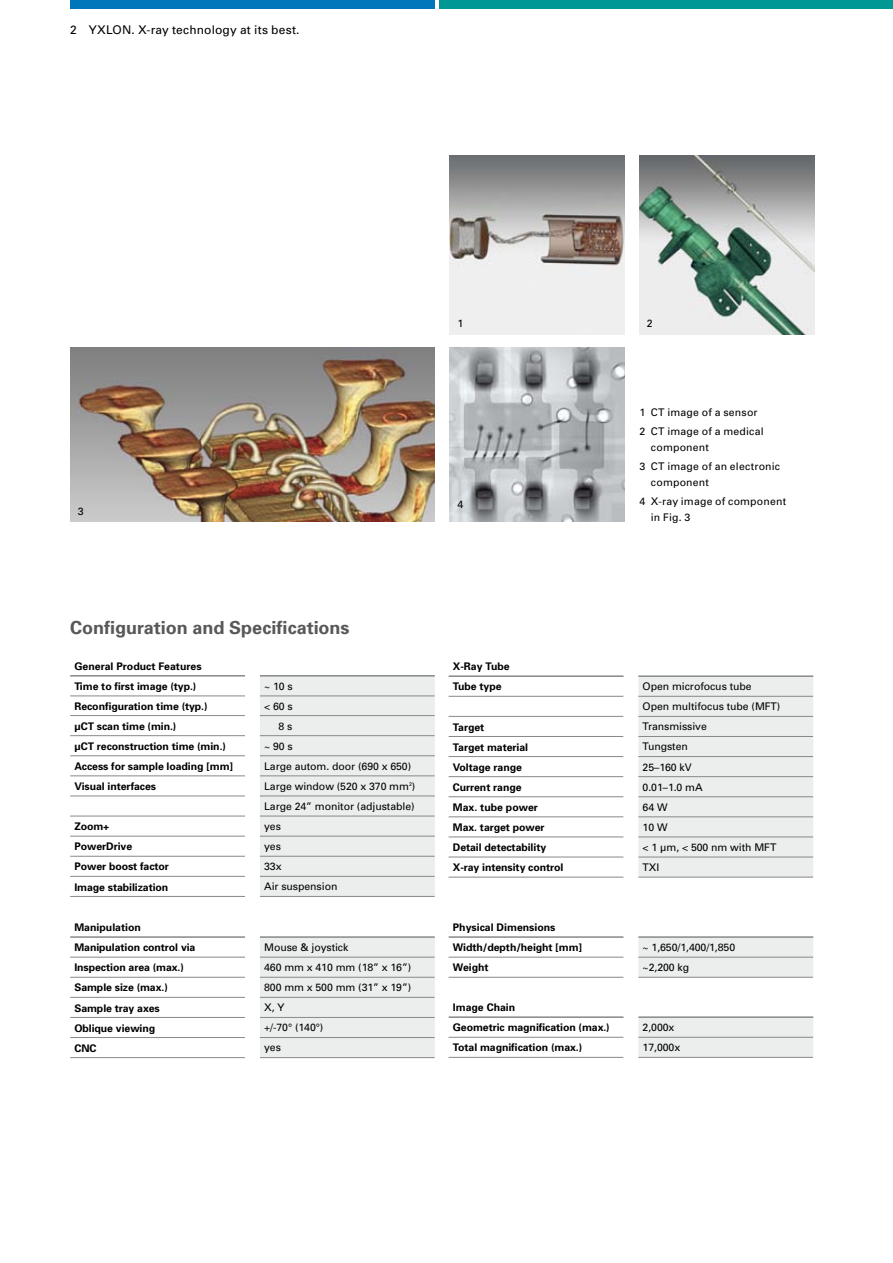
<style>
.page{position:relative;width:893px;height:1263px;background:#fff}
.page>*{position:absolute;margin:0;border:0;box-sizing:border-box;transform-origin:0 0}
.t1{font:700 18px "Univers";color:#58585a}
.t2{font:12px "Univers";letter-spacing:.015em;color:#000}
.t3{font:700 10.5px/20.1px "Univers";letter-spacing:-.005em;color:#000}
.t4{font:10.5px/20.1px "Univers";letter-spacing:-.005em;color:#000}
.t5{font:10.5px/18.6px "Univers";letter-spacing:.015em;color:#000}
.t6{font:10.5px/18.6px "Univers";letter-spacing:.02em;color:#000}
</style>
<div class="page">
<svg style="left:70px;top:676px;width:175px;height:200px"></svg>
<hr style="left:70px;top:675px;width:175px;height:1px;background:#87888a">
<hr style="left:260px;top:675px;width:175px;height:1px;background:#87888a">
<hr style="left:70px;top:696px;width:175px;height:1px;background:#87888a">
<hr style="left:70px;top:715px;width:175px;height:1px;background:#87888a">
<hr style="left:70px;top:735px;width:175px;height:1px;background:#87888a">
<hr style="left:70px;top:755px;width:175px;height:1px;background:#87888a">
<hr style="left:70px;top:776px;width:175px;height:1px;background:#87888a">
<hr style="left:70px;top:796px;width:175px;height:1px;background:#87888a">
<hr style="left:70px;top:816px;width:175px;height:1px;background:#87888a">
<hr style="left:70px;top:836px;width:175px;height:1px;background:#87888a">
<hr style="left:70px;top:856px;width:175px;height:1px;background:#87888a">
<hr style="left:70px;top:876px;width:175px;height:1px;background:#87888a">
<hr style="left:70px;top:896px;width:175px;height:1px;background:#87888a">
<svg style="left:260px;top:676px;width:175px;height:221px;background:#e6e7e7"></svg>
<svg style="left:449px;top:675px;width:365px;height:202px"></svg>
<hr style="left:449px;top:675px;width:174px;height:2px;background:#87888a">
<hr style="left:638px;top:675px;width:175px;height:2px;background:#87888a">
<hr style="left:449px;top:696px;width:174px;height:1px;background:#87888a">
<hr style="left:449px;top:716px;width:174px;height:1px;background:#87888a">
<hr style="left:449px;top:736px;width:174px;height:1px;background:#87888a">
<hr style="left:449px;top:756px;width:174px;height:1px;background:#87888a">
<hr style="left:449px;top:776px;width:174px;height:1px;background:#87888a">
<hr style="left:449px;top:796px;width:174px;height:1px;background:#87888a">
<hr style="left:449px;top:816px;width:174px;height:1px;background:#87888a">
<hr style="left:449px;top:837px;width:174px;height:1px;background:#87888a">
<hr style="left:449px;top:857px;width:174px;height:1px;background:#87888a">
<hr style="left:449px;top:877px;width:174px;height:1px;background:#87888a">
<svg style="left:623px;top:676px;width:191px;height:202px;background:#e8e9e9"></svg>
<svg style="left:70px;top:956px;width:175px;height:41px"></svg>
<hr style="left:70px;top:936px;width:175px;height:2px;background:#87888a">
<hr style="left:260px;top:936px;width:175px;height:2px;background:#87888a">
<hr style="left:70px;top:957px;width:175px;height:1px;background:#87888a">
<hr style="left:70px;top:977px;width:175px;height:1px;background:#87888a">
<hr style="left:70px;top:997px;width:175px;height:1px;background:#87888a">
<hr style="left:70px;top:1017px;width:175px;height:1px;background:#87888a">
<hr style="left:70px;top:1037px;width:175px;height:1px;background:#87888a">
<hr style="left:70px;top:1057px;width:175px;height:1px;background:#87888a">
<svg style="left:260px;top:937px;width:175px;height:121px;background:#e6e7e7"></svg>
<svg style="left:449px;top:936px;width:365px;height:42px"></svg>
<svg style="left:449px;top:1016px;width:365px;height:42px"></svg>
<img style="left:450px;top:156px;width:175px;height:178px">
<img style="left:450px;top:347px;width:175px;height:175px">
<img style="left:639px;top:156px;width:175px;height:178px">
<img style="left:70px;top:347px;width:365px;height:175px">
<div style="left:439px;top:0;width:454px;height:9px;background:#009795"></div>
<div style="left:70px;top:0;width:365px;height:9px;background:#07b"></div>
<p class="t2" style="left:70px;top:23px;width:231px">2 YXLON. X-ray technology at its best.</p>
<p class="t4" style="left:78px;top:501px;width:7px">3</p>
<p class="t4" style="left:457px;top:313px;width:7px">1</p>
<p class="t4" style="left:647px;top:313px;width:7px">2</p>
<p class="t4" style="left:457px;top:494px;width:7px">4</p>
<p class="t6" style="left:639px;top:403px;width:126px">1 CT image of a sensor<br>2 CT image of a medical</p>
<p class="t5" style="left:639px;top:438px;width:142px;text-indent:11px">component<br>3 CT image of an electronic</p>
<p class="t5" style="left:639px;top:473px;width:148px;text-indent:11px">component<br>4 X-ray image of component</p>
<p class="t4" style="left:651px;top:508px;width:41px">in Fig. 3</p>
<h1 class="t1" style="left:70px;top:617px;width:281px">Configuration and Specifications</h1>
<p class="t3" style="left:74px;top:656px;width:129px">General Product Features<br>Time to first image (typ.)</p>
<p class="t4" style="left:264px;top:676px;width:30px">~ 10 s</p>
<p class="t3" style="left:74px;top:696px;width:135px">Reconfiguration time (typ.)</p>
<p class="t4" style="left:264px;top:696px;width:30px">&lt; 60 s</p>
<p class="t3" style="left:74px;top:716px;width:104px">µCT scan time (min.)</p>
<p class="t4" style="left:278px;top:716px;width:15px">8 s</p>
<p class="t3" style="left:74px;top:736px;width:153px">µCT reconstruction time (min.)</p>
<p class="t4" style="left:264px;top:736px;width:30px">~ 90 s</p>
<p class="t3" style="left:74px;top:756px;width:160px">Access for sample loading [mm]</p>
<p class="t4" style="left:264px;top:756px;width:149px">Large autom. door (690 x 650)</p>
<p class="t3" style="left:74px;top:776px;width:83px">Visual interfaces</p>
<p class="t4" style="left:264px;top:776px;width:153px">Large window (520 x 370 mm<sup>2</sup>)<br>Large 24” monitor (adjustable)</p>
<p class="t3" style="left:74px;top:816px;width:37px">Zoom+</p>
<p class="t4" style="left:264px;top:816px;width:18px">yes</p>
<p class="t3" style="left:74px;top:836px;width:59px">PowerDrive</p>
<p class="t4" style="left:264px;top:836px;width:18px">yes</p>
<p class="t3" style="left:74px;top:857px;width:96px">Power boost factor</p>
<p class="t4" style="left:264px;top:856px;width:19px">33x</p>
<p class="t3" style="left:74px;top:877px;width:95px">Image stabilization</p>
<p class="t4" style="left:264px;top:877px;width:75px">Air suspension</p>
<p class="t3" style="left:74px;top:917px;width:123px">Manipulation<br>Manipulation control via</p>
<p class="t4" style="left:264px;top:937px;width:86px">Mouse &amp; joystick</p>
<p class="t3" style="left:74px;top:957px;width:111px">Inspection area (max.)</p>
<p class="t4" style="left:264px;top:957px;width:149px">460 mm x 410 mm (18” x 16”)</p>
<p class="t3" style="left:74px;top:978px;width:95px">Sample size (max.)</p>
<p class="t4" style="left:264px;top:977px;width:149px">800 mm x 500 mm (31” x 19”)</p>
<p class="t3" style="left:74px;top:998px;width:87px">Sample tray axes</p>
<p class="t4" style="left:264px;top:998px;width:22px">X, Y</p>
<p class="t3" style="left:74px;top:1018px;width:82px">Oblique viewing</p>
<p class="t4" style="left:264px;top:1018px;width:61px">+/-70° (140°)</p>
<p class="t3" style="left:74px;top:1038px;width:24px">CNC</p>
<p class="t4" style="left:264px;top:1038px;width:18px">yes</p>
<p class="t3" style="left:453px;top:656px;width:58px">X-Ray Tube<br>Tube type</p>
<p class="t4" style="left:643px;top:676px;width:139px">Open microfocus tube<br>Open multifocus tube (MFT)</p>
<p class="t3" style="left:453px;top:717px;width:33px">Target</p>
<p class="t4" style="left:643px;top:717px;width:66px">Transmissive</p>
<p class="t3" style="left:453px;top:737px;width:77px">Target material</p>
<p class="t4" style="left:643px;top:737px;width:47px">Tungsten</p>
<p class="t3" style="left:453px;top:757px;width:71px">Voltage range</p>
<p class="t4" style="left:643px;top:757px;width:51px">25–160 kV</p>
<p class="t3" style="left:453px;top:777px;width:70px">Current range</p>
<p class="t4" style="left:643px;top:777px;width:62px">0.01–1.0 mA</p>
<p class="t3" style="left:453px;top:797px;width:87px">Max. tube power</p>
<p class="t4" style="left:643px;top:797px;width:26px">64 W</p>
<p class="t3" style="left:453px;top:817px;width:93px">Max. target power</p>
<p class="t4" style="left:643px;top:817px;width:26px">10 W</p>
<p class="t3" style="left:453px;top:837px;width:95px">Detail detectability</p>
<p class="t4" style="left:643px;top:837px;width:135px">&lt; 1 µm, &lt; 500 nm with MFT</p>
<p class="t3" style="left:453px;top:857px;width:112px">X-ray intensity control</p>
<p class="t4" style="left:643px;top:857px;width:18px">TXI</p>
<p class="t3" style="left:453px;top:917px;width:131px">Physical Dimensions<br>Width/depth/height [mm]</p>
<p class="t4" style="left:643px;top:937px;width:94px">~ 1,650/1,400/1,850</p>
<p class="t3" style="left:453px;top:957px;width:37px">Weight</p>
<p class="t4" style="left:643px;top:957px;width:48px">~2,200 kg</p>
<p class="t3" style="left:453px;top:997px;width:158px">Image Chain<br>Geometric magnification (max.)</p>
<p class="t4" style="left:643px;top:1017px;width:33px">2,000x</p>
<p class="t3" style="left:453px;top:1038px;width:131px">Total magnification (max.)</p>
<p class="t4" style="left:643px;top:1037px;width:39px">17,000x</p>
</div>
